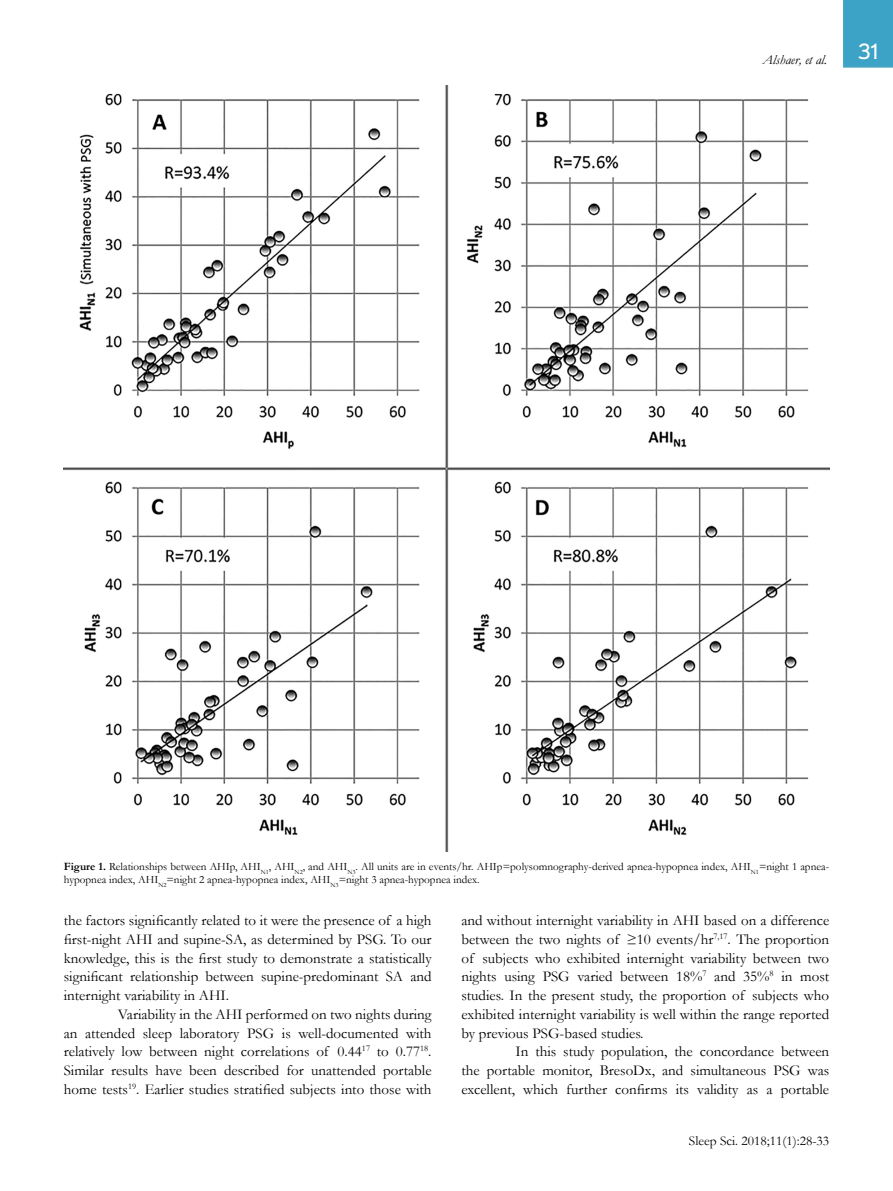
<style>
.page{position:relative;width:893px;height:1191px;background:#fff}
.page>*{position:absolute;margin:0;border:0;box-sizing:border-box;transform-origin:0 0}
.t1{font:21px "Nobel";color:#fff}
.t2{font:15px/18.8px "Garamond";color:#000;text-align:justify}
.t3{font:13.5px "Garamond";color:#000}
.t4{font:italic 13.5px "Garamond";color:#000}
.t5{font:11.25px/13.5px "Garamond";color:#000}
.s1{font-weight:700}
</style>
<div class="page">
<div style="left:843px;top:0;width:50px;height:68px;background:#3da3c6"></div>
<img style="left:64px;top:85px;width:765px;height:766px">
<p class="t4" style="left:762px;top:51px;width:66px">Alshaer, et al.</p>
<h1 class="t1" style="left:858px;top:39px;width:21px">31</h1>
<p class="t5" style="left:64px;top:859px;width:767px"><span class="s1">Figure 1.</span> Relationships between AHIp, AHI<sub>N1</sub>, AHI<sub>N2</sub>, and AHI<sub>N3</sub>. All units are in events/hr. AHIp=polysomnography-derived apnea-hypopnea index, AHI<sub>N1</sub>=night 1 apnea&shy;hypopnea index, AHI<sub>N2</sub>=night 2 apnea-hypopnea index, AHI<sub>N3</sub>=night 3 apnea-hypopnea index.</p>
<p class="t2" style="left:64px;top:910px;width:369px">the factors significantly related to it were the presence of a high first-night AHI and supine-SA, as determined by PSG. To our knowledge, this is the first study to demonstrate a statistically significant relationship between supine-predominant SA and internight variability in AHI.</p>
<p class="t2" style="left:64px;top:1004px;width:369px;text-indent:54px">Variability in the AHI performed on two nights during an attended sleep laboratory PSG is well-documented with relatively low between night correlations of 0.44<sup>17</sup> to 0.77<sup>18</sup>.<br>Similar results have been described for unattended portable home tests<sup>19</sup>. Earlier studies stratified subjects into those with</p>
<p class="t2" style="left:461px;top:910px;width:369px">and without internight variability in AHI based on a difference between the two nights of ≥10 events/hr<sup>7,17</sup>. The proportion of subjects who exhibited internight variability between two nights using PSG varied between 18%<sup>7</sup> and 35%<sup>8</sup> in most studies. In the present study, the proportion of subjects who exhibited internight variability is well within the range reported by previous PSG-based studies.</p>
<p class="t2" style="left:461px;top:1041px;width:369px;text-indent:54px">In this study population, the concordance between the portable monitor, BresoDx, and simultaneous PSG was excellent, which further confirms its validity as a portable</p>
<p class="t3" style="left:689px;top:1131px;width:142px">Sleep Sci. 2018;11(1):28-33</p>
</div>
